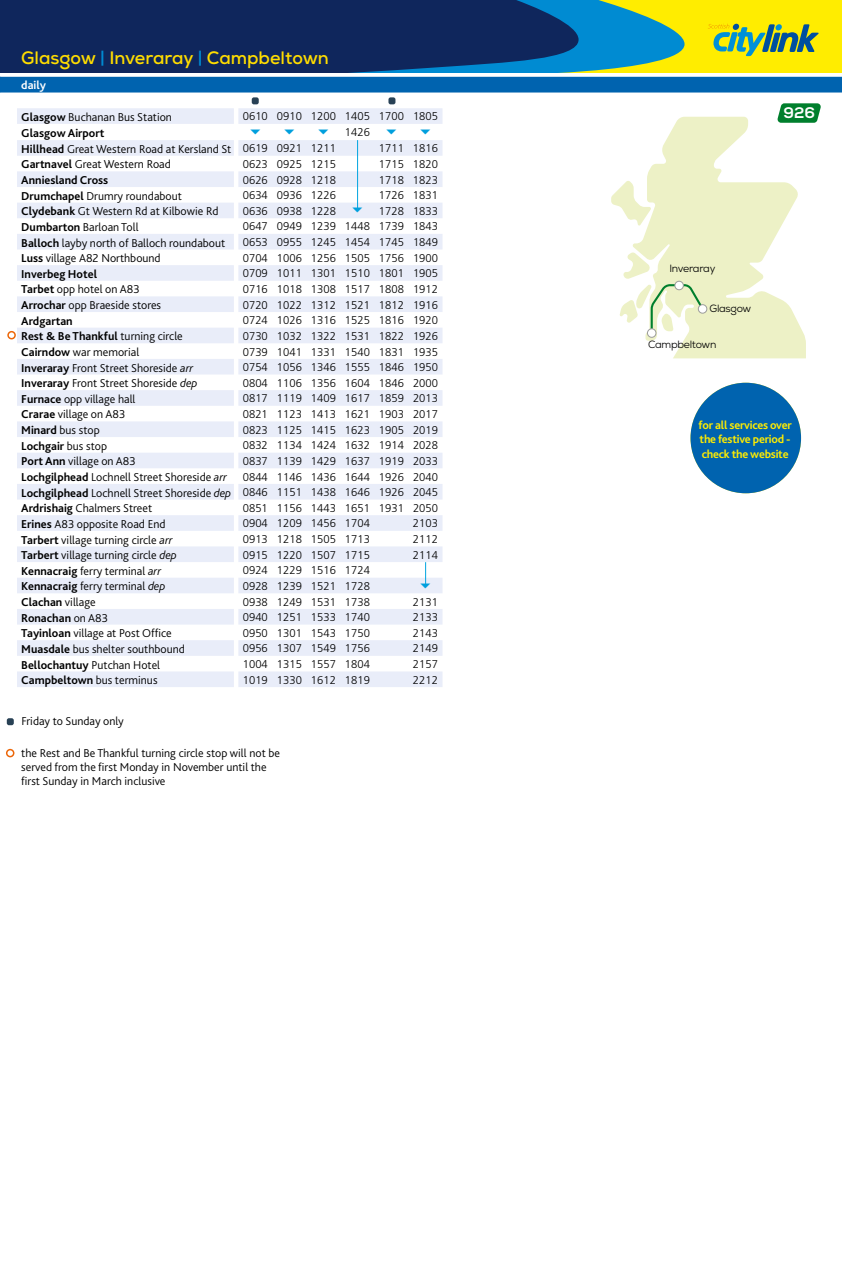
<style>
.page{position:relative;width:842px;height:1263px;background:#fff}
.page>*{position:absolute;margin:0;border:0;box-sizing:border-box;transform-origin:0 0}
.t1{font:700 18px "Nexa";color:#fd0}
.t2{font:15.3px "Nexa X Bold";color:#fff}
.t3{font:300 12px/14.4px "Bliss 2";color:#000}
.t4{font:700 12px "Bliss 2";color:#000}
.t5{font:700 12px/14.4px "Bliss 2";letter-spacing:-.02em;color:#ffed00;text-align:justify}
.t6{font:700 12px "Bliss 2";color:#fff}
.t7{font:300 11.25px/15.6px "Frutiger";color:#000;text-align:right}
.t8{font:11.25px "Newspaper Pi BT";color:#009fdd}
.t9{font:10.5px "Nexa";letter-spacing:-.025em;color:#000}
.s1{color:#008bd2}
.s2{font-weight:700}
.s3{font-family:"Frutiger";font-size:11.25px}
.s4{font-weight:300}
.s5{font-style:italic}
.s6{font-family:"Bliss 2";font-weight:700;font-size:12px}
.s7{font-family:"Bliss 2";font-size:12px}
.s8{font-family:"Bliss 2";font-style:italic;font-size:12px}
</style>
<div class="page">
<div style="left:690px;top:383px;width:111px;height:110px;background:#0063af;border-radius:50%"></div>
<svg style="left:0;top:0;width:842px;height:93px;background:#3b6571"></svg>
<svg style="left:17px;top:108px;width:425px;height:579px;fill:#f1f4fb"></svg>
<hr style="left:357px;top:140px;width:1px;height:70px;background:#00a4e0">
<svg style="left:425px;top:562px;width:1px;height:23px"></svg>
<svg style="left:611px;top:103px;width:210px;height:255px"></svg>
<div style="left:7px;top:718px;width:7px;height:7px;background:#284155;border-radius:2px"></div>
<div style="left:252px;top:97px;width:7px;height:7px;background:#284155;border-radius:2px"></div>
<div style="left:388px;top:97px;width:7px;height:7px;background:#284155;border-radius:2px"></div>
<div style="left:7px;top:331px;width:9px;height:8px;border:2px solid #ec6608;border-radius:50%"></div>
<div style="left:6px;top:749px;width:8px;height:8px;border:2px solid #ec6608;border-radius:50%"></div>
<h1 class="t1" style="left:21px;top:46px;width:309px">Glasgow <span class="s1">|</span> Inveraray <span class="s1">|</span> Campbeltown</h1>
<p class="t6" style="left:21px;top:78px;width:26px">daily</p>
<p class="t3" style="left:21px;top:109px;width:152px"><span class="s2">Glasgow</span> Buchanan Bus Station</p>
<p class="t7" style="left:243px;top:109px;width:197px">0610 0910 1200 1405 1700 1805</p>
<p class="t4" style="left:21px;top:125px;width:85px">Glasgow Airport</p>
<p class="t8" style="left:250px;top:126px;width:13px">x</p>
<p class="t8" style="left:284px;top:126px;width:13px">x</p>
<p class="t8" style="left:318px;top:126px;width:13px">x</p>
<p class="t7" style="left:345px;top:125px;width:27px">1426</p>
<p class="t8" style="left:386px;top:126px;width:13px">x</p>
<p class="t8" style="left:420px;top:126px;width:13px">x</p>
<p class="t3" style="left:21px;top:141px;width:316px"><span class="s2">Hillhead</span> Great Western Road at Kersland St <span class="s3">0619 0921 1211</span></p>
<p class="t7" style="left:379px;top:141px;width:61px">1711 1816</p>
<p class="t3" style="left:21px;top:157px;width:151px"><span class="s2">Gartnavel</span> Great Western Road</p>
<p class="t7" style="left:243px;top:156px;width:95px">0623 0925 1215</p>
<p class="t7" style="left:379px;top:156px;width:61px">1715 1820</p>
<p class="t4" style="left:21px;top:173px;width:89px">Anniesland Cross</p>
<p class="t7" style="left:243px;top:172px;width:95px">0626 0928 1218</p>
<p class="t7" style="left:379px;top:172px;width:61px">1718 1823</p>
<p class="t3" style="left:21px;top:188px;width:162px"><span class="s2">Drumchapel</span> Drumry roundabout</p>
<p class="t7" style="left:243px;top:187px;width:95px">0634 0936 1226</p>
<p class="t7" style="left:379px;top:187px;width:61px">1726 1831</p>
<p class="t3" style="left:21px;top:204px;width:199px"><span class="s2">Clydebank</span> Gt Western Rd at Kilbowie Rd</p>
<p class="t7" style="left:243px;top:203px;width:95px">0636 0938 1228</p>
<p class="t8" style="left:352px;top:204px;width:13px">x</p>
<p class="t7" style="left:379px;top:203px;width:61px">1728 1833</p>
<p class="t3" style="left:21px;top:219px;width:119px"><span class="s2">Dumbarton</span> Barloan Toll</p>
<p class="t7" style="left:243px;top:219px;width:197px">0647 0949 1239 1448 1739 1843</p>
<p class="t3" style="left:21px;top:235px;width:206px"><span class="s2">Balloch</span> layby north of Balloch roundabout</p>
<p class="t7" style="left:243px;top:234px;width:197px">0653 0955 1245 1454 1745 1849</p>
<p class="t3" style="left:21px;top:251px;width:141px"><span class="s2">Luss</span> village A82 Northbound</p>
<p class="t7" style="left:243px;top:250px;width:197px">0704 1006 1256 1505 1756 1900</p>
<p class="t4" style="left:21px;top:266px;width:77px">Inverbeg Hotel</p>
<p class="t7" style="left:243px;top:266px;width:197px">0709 1011 1301 1510 1801 1905</p>
<p class="t3" style="left:21px;top:282px;width:120px"><span class="s2">Tarbet</span> opp hotel on A83</p>
<p class="t7" style="left:243px;top:281px;width:197px">0716 1018 1308 1517 1808 1912</p>
<p class="t3" style="left:21px;top:298px;width:141px"><span class="s2">Arrochar</span> opp Braeside stores</p>
<p class="t7" style="left:243px;top:297px;width:197px">0720 1022 1312 1521 1812 1916</p>
<p class="t4" style="left:21px;top:313px;width:53px">Ardgartan</p>
<p class="t7" style="left:243px;top:313px;width:197px">0724 1026 1316 1525 1816 1920</p>
<p class="t4" style="left:21px;top:329px;width:163px">Rest &amp; Be Thankful <span class="s4">turning circle</span></p>
<p class="t7" style="left:243px;top:328px;width:197px">0730 1032 1322 1531 1822 1926</p>
<p class="t3" style="left:21px;top:344px;width:119px"><span class="s2">Cairndow</span> war memorial</p>
<p class="t7" style="left:243px;top:344px;width:197px">0739 1041 1331 1540 1831 1935</p>
<p class="t3" style="left:21px;top:360px;width:173px"><span class="s2">Inveraray</span> Front Street Shoreside <span class="s5">arr</span></p>
<p class="t7" style="left:243px;top:359px;width:197px">0754 1056 1346 1555 1846 1950</p>
<p class="t3" style="left:21px;top:376px;width:178px"><span class="s2">Inveraray</span> Front Street Shoreside <span class="s5">dep</span></p>
<p class="t7" style="left:243px;top:375px;width:197px">0804 1106 1356 1604 1846 2000</p>
<p class="t3" style="left:21px;top:391px;width:116px"><span class="s2">Furnace</span> opp village hall</p>
<p class="t7" style="left:243px;top:391px;width:197px">0817 1119 1409 1617 1859 2013</p>
<p class="t3" style="left:21px;top:407px;width:106px"><span class="s2">Crarae</span> village on A83</p>
<p class="t7" style="left:243px;top:406px;width:197px">0821 1123 1413 1621 1903 2017</p>
<p class="t3" style="left:21px;top:423px;width:80px"><span class="s2">Minard</span> bus stop</p>
<p class="t7" style="left:243px;top:422px;width:197px">0823 1125 1415 1623 1905 2019</p>
<p class="t4" style="left:21px;top:438px;width:87px">Lochgair <span class="s4">bus stop</span></p>
<p class="t7" style="left:243px;top:438px;width:197px">0832 1134 1424 1632 1914 2028</p>
<p class="t3" style="left:21px;top:454px;width:116px"><span class="s2">Port Ann</span> village on A83</p>
<p class="t7" style="left:243px;top:453px;width:197px">0837 1139 1429 1637 1919 2033</p>
<p class="t3" style="left:21px;top:469px;width:207px"><span class="s2">Lochgilphead</span> Lochnell Street Shoreside <span class="s5">arr</span></p>
<p class="t7" style="left:21px;top:469px;width:418px">0844 1146 1436 1644 1926 2040<br><span class="s6">Lochgilphead</span> <span class="s7">Lochnell Street Shoreside</span> <span class="s8">dep</span> 0846 1151 1438 1646 1926 2045</p>
<p class="t3" style="left:21px;top:501px;width:132px"><span class="s2">Ardrishaig</span> Chalmers Street</p>
<p class="t7" style="left:243px;top:500px;width:197px">0851 1156 1443 1651 1931 2050</p>
<p class="t3" style="left:21px;top:516px;width:146px"><span class="s2">Erines</span> A83 opposite Road End</p>
<p class="t7" style="left:243px;top:516px;width:129px">0904 1209 1456 1704</p>
<p class="t7" style="left:413px;top:516px;width:27px">2103</p>
<p class="t3" style="left:21px;top:532px;width:153px"><span class="s2">Tarbert</span> village turning circle <span class="s5">arr</span></p>
<p class="t7" style="left:243px;top:531px;width:129px">0913 1218 1505 1713</p>
<p class="t7" style="left:413px;top:531px;width:27px">2112</p>
<p class="t3" style="left:21px;top:548px;width:157px"><span class="s2">Tarbert</span> village turning circle <span class="s5">dep</span></p>
<p class="t7" style="left:243px;top:547px;width:129px">0915 1220 1507 1715</p>
<p class="t7" style="left:413px;top:547px;width:27px">2114</p>
<p class="t3" style="left:21px;top:563px;width:141px"><span class="s2">Kennacraig</span> ferry terminal <span class="s5">arr</span></p>
<p class="t7" style="left:243px;top:563px;width:129px">0924 1229 1516 1724</p>
<p class="t3" style="left:21px;top:579px;width:146px"><span class="s2">Kennacraig</span> ferry terminal <span class="s5">dep</span></p>
<p class="t7" style="left:243px;top:578px;width:129px">0928 1239 1521 1728</p>
<p class="t8" style="left:420px;top:579px;width:13px">x</p>
<p class="t4" style="left:21px;top:595px;width:76px">Clachan <span class="s4">village</span></p>
<p class="t7" style="left:243px;top:594px;width:129px">0938 1249 1531 1738</p>
<p class="t7" style="left:413px;top:594px;width:27px">2131</p>
<p class="t4" style="left:21px;top:610px;width:88px">Ronachan <span class="s4">on A83</span></p>
<p class="t7" style="left:243px;top:609px;width:129px">0940 1251 1533 1740</p>
<p class="t7" style="left:413px;top:609px;width:27px">2133</p>
<p class="t3" style="left:21px;top:626px;width:152px"><span class="s2">Tayinloan</span> village at Post Office</p>
<p class="t7" style="left:243px;top:625px;width:129px">0950 1301 1543 1750</p>
<p class="t7" style="left:413px;top:625px;width:27px">2143</p>
<p class="t3" style="left:21px;top:641px;width:165px"><span class="s2">Muasdale</span> bus shelter southbound</p>
<p class="t7" style="left:243px;top:641px;width:129px">0956 1307 1549 1756</p>
<p class="t7" style="left:413px;top:641px;width:27px">2149</p>
<p class="t4" style="left:21px;top:657px;width:140px">Bellochantuy <span class="s4">Putchan Hotel</span></p>
<p class="t7" style="left:243px;top:656px;width:129px">1004 1315 1557 1804</p>
<p class="t7" style="left:413px;top:656px;width:27px">2157</p>
<p class="t4" style="left:21px;top:673px;width:138px">Campbeltown <span class="s4">bus terminus</span></p>
<p class="t7" style="left:243px;top:672px;width:129px">1019 1330 1612 1819</p>
<p class="t7" style="left:413px;top:672px;width:27px">2212</p>
<p class="t3" style="left:21px;top:714px;width:104px">Friday to Sunday only</p>
<p class="t3" style="left:21px;top:745px;width:260px">the Rest and Be Thankful turning circle stop will not be served from the first Monday in November until the first Sunday in March inclusive</p>
<h2 class="t2" style="left:783px;top:103px;width:33px">926</h2>
<p class="t9" style="left:669px;top:262px;width:47px">Inveraray</p>
<p class="t9" style="left:709px;top:302px;width:43px">Glasgow</p>
<p class="t9" style="left:648px;top:337px;width:70px">Campbeltown</p>
<p class="t5" style="left:698px;top:417px;width:95px">for all services over the festive period - check the website</p>
</div>
